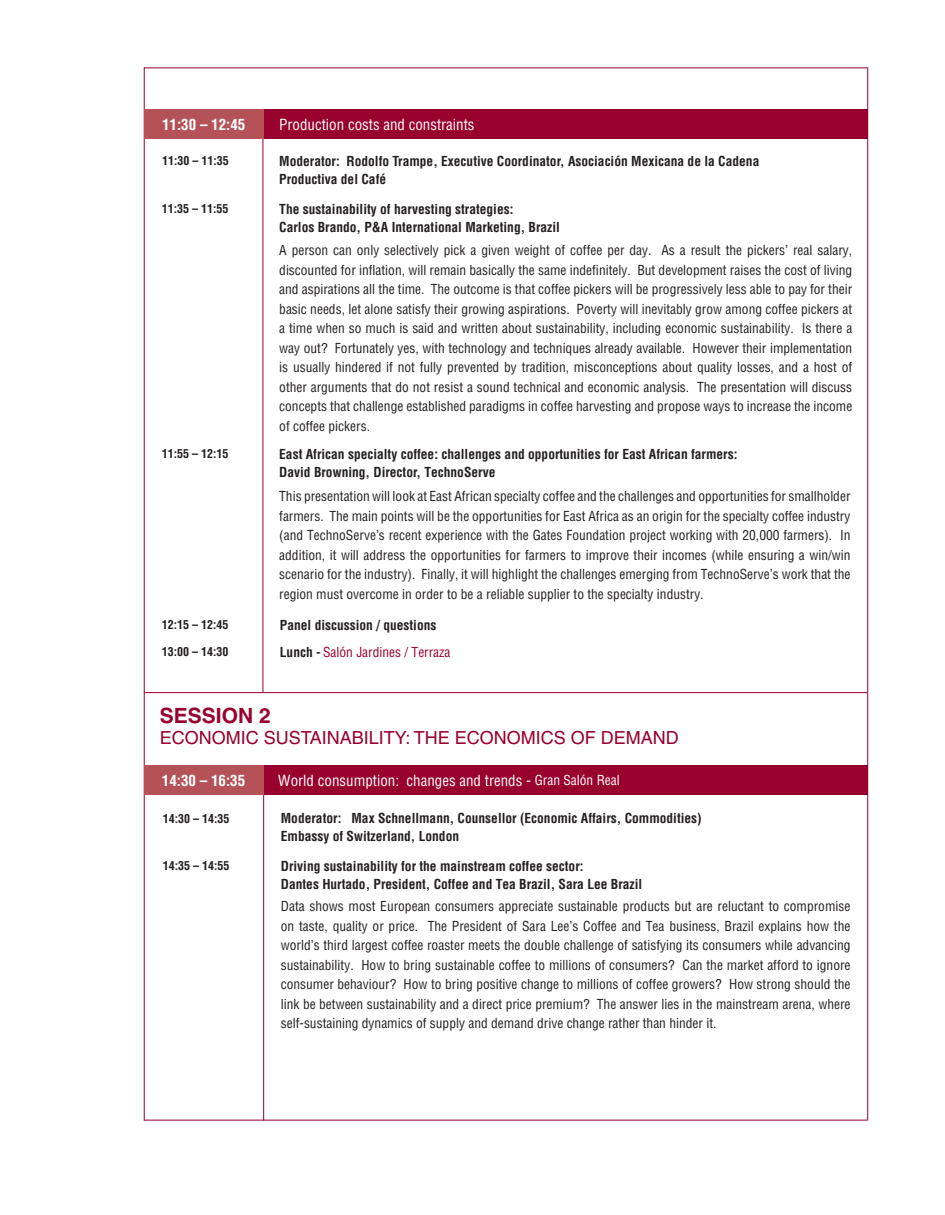
<style>
.page{position:relative;width:945px;height:1215px;background:#fff}
.page>*{position:absolute;margin:0;border:0;box-sizing:border-box;transform-origin:0 0}
.t1{font:700 21px "Helvetica LT";color:#98012d}
.t2{font:18px "Helvetica LT";color:#98012d}
.t3{font:condensed 15px "Helvetica LT Std";color:#fff}
.t4{font:700 condensed 15px "Helvetica LT Std";color:#fff}
.t5{font:condensed 13.5px/19.5px "Helvetica LT Std";color:#231f20;text-align:justify}
.t6{font:700 condensed 13.5px/18px "Helvetica LT Std";color:#231f20}
.t7{font:condensed 13.5px "Helvetica LT Std";color:#fff}
.t8{font:700 condensed 12px "Helvetica LT Std";color:#231f20}
.s1{font-weight:400;color:#98012d}
</style>
<div class="page">
<div style="left:263px;top:766px;width:604px;height:29px;background:#98012d"></div>
<hr style="left:867px;top:68px;width:1px;height:1052px;background:#98012d">
<hr style="left:144px;top:68px;width:1px;height:1052px;background:#98012d">
<hr style="left:263px;top:766px;width:1px;height:354px;background:#98012d">
<hr style="left:263px;top:109px;width:1px;height:583px;background:#98012d">
<hr style="left:144px;top:692px;width:723px;height:1px;background:#98012d">
<hr style="left:144px;top:1120px;width:723px;height:1px;background:#98012d">
<hr style="left:144px;top:68px;width:724px;height:1px;background:#98012d">
<div style="left:144px;top:766px;width:119px;height:29px;background:#b45257"></div>
<div style="left:263px;top:109px;width:605px;height:29px;background:#98012d"></div>
<div style="left:144px;top:109px;width:119px;height:29px;background:#b45257"></div>
<p class="t4" style="left:162px;top:115px;width:85px">11:30 – 12:45</p>
<p class="t3" style="left:279px;top:115px;width:197px">Production costs and constraints</p>
<p class="t8" style="left:162px;top:153px;width:68px">11:30 – 11:35</p>
<p class="t6" style="left:279px;top:152px;width:482px">Moderator: Rodolfo Trampe, Executive Coordinator, Asociación Mexicana de la Cadena<br>Productiva del Café</p>
<p class="t8" style="left:162px;top:201px;width:68px">11:35 – 11:55</p>
<p class="t6" style="left:279px;top:200px;width:282px">The sustainability of harvesting strategies:<br>Carlos Brando, P&amp;A International Marketing, Brazil</p>
<p class="t5" style="left:279px;top:241px;width:575px">A person can only selectively pick a given weight of coffee per day. As a result the pickers’ real salary, discounted for inflation, will remain basically the same indefinitely. But development raises the cost of living and aspirations all the time. The outcome is that coffee pickers will be progressively less able to pay for their basic needs, let alone satisfy their growing aspirations. Poverty will inevitably grow among coffee pickers at a time when so much is said and written about sustainability, including economic sustainability. Is there a way out? Fortunately yes, with technology and techniques already available. However their implementation is usually hindered if not fully prevented by tradition, misconceptions about quality losses, and a host of other arguments that do not resist a sound technical and economic analysis. The presentation will discuss concepts that challenge established paradigms in coffee harvesting and propose ways to increase the income of coffee pickers.</p>
<p class="t8" style="left:162px;top:447px;width:68px">11:55 – 12:15</p>
<p class="t6" style="left:279px;top:445px;width:460px">East African specialty coffee: challenges and opportunities for East African farmers:<br>David Browning, Director, TechnoServe</p>
<p class="t5" style="left:279px;top:486px;width:573px">This presentation will look at East African specialty coffee and the challenges and opportunities for smallholder farmers. The main points will be the opportunities for East Africa as an origin for the specialty coffee industry (and TechnoServe’s recent experience with the Gates Foundation project working with 20,000 farmers). In addition, it will address the opportunities for farmers to improve their incomes (while ensuring a win/win scenario for the industry). Finally, it will highlight the challenges emerging from TechnoServe’s work that the region must overcome in order to be a reliable supplier to the specialty industry.</p>
<p class="t8" style="left:162px;top:617px;width:68px">12:15 – 12:45</p>
<p class="t8" style="left:162px;top:644px;width:68px">13:00 – 14:30</p>
<p class="t6" style="left:280px;top:612px;width:172px;line-height:26.7px">Panel discussion / questions<br>Lunch - <span class="s1">Salón Jardines / Terraza</span></p>
<h1 class="t1" style="left:160px;top:703px;width:112px">SESSION 2</h1>
<h2 class="t2" style="left:160px;top:728px;width:521px">ECONOMIC SUSTAINABILITY: THE ECONOMICS OF DEMAND</h2>
<p class="t4" style="left:162px;top:771px;width:85px">14:30 – 16:35</p>
<p class="t8" style="left:163px;top:811px;width:68px">14:30 – 14:35</p>
<p class="t8" style="left:163px;top:858px;width:68px">14:35 – 14:55</p>
<p class="t3" style="left:278px;top:771px;width:254px">World consumption: changes and trends -</p>
<p class="t6" style="left:281px;top:809px;width:422px">Moderator: Max Schnellmann, Counsellor (Economic Affairs, Commodities)<br>Embassy of Switzerland, London</p>
<p class="t7" style="left:535px;top:772px;width:87px">Gran Salón Real</p>
<p class="t6" style="left:281px;top:857px;width:363px">Driving sustainability for the mainstream coffee sector:<br>Dantes Hurtado, President, Coffee and Tea Brazil, Sara Lee Brazil</p>
<p class="t5" style="left:281px;top:897px;width:571px">Data shows most European consumers appreciate sustainable products but are reluctant to compromise on taste, quality or price. The President of Sara Lee’s Coffee and Tea business, Brazil explains how the world’s third largest coffee roaster meets the double challenge of satisfying its consumers while advancing sustainability. How to bring sustainable coffee to millions of consumers? Can the market afford to ignore consumer behaviour? How to bring positive change to millions of coffee growers? How strong should the link be between sustainability and a direct price premium? The answer lies in the mainstream arena, where self-sustaining dynamics of supply and demand drive change rather than hinder it.</p>
</div>
